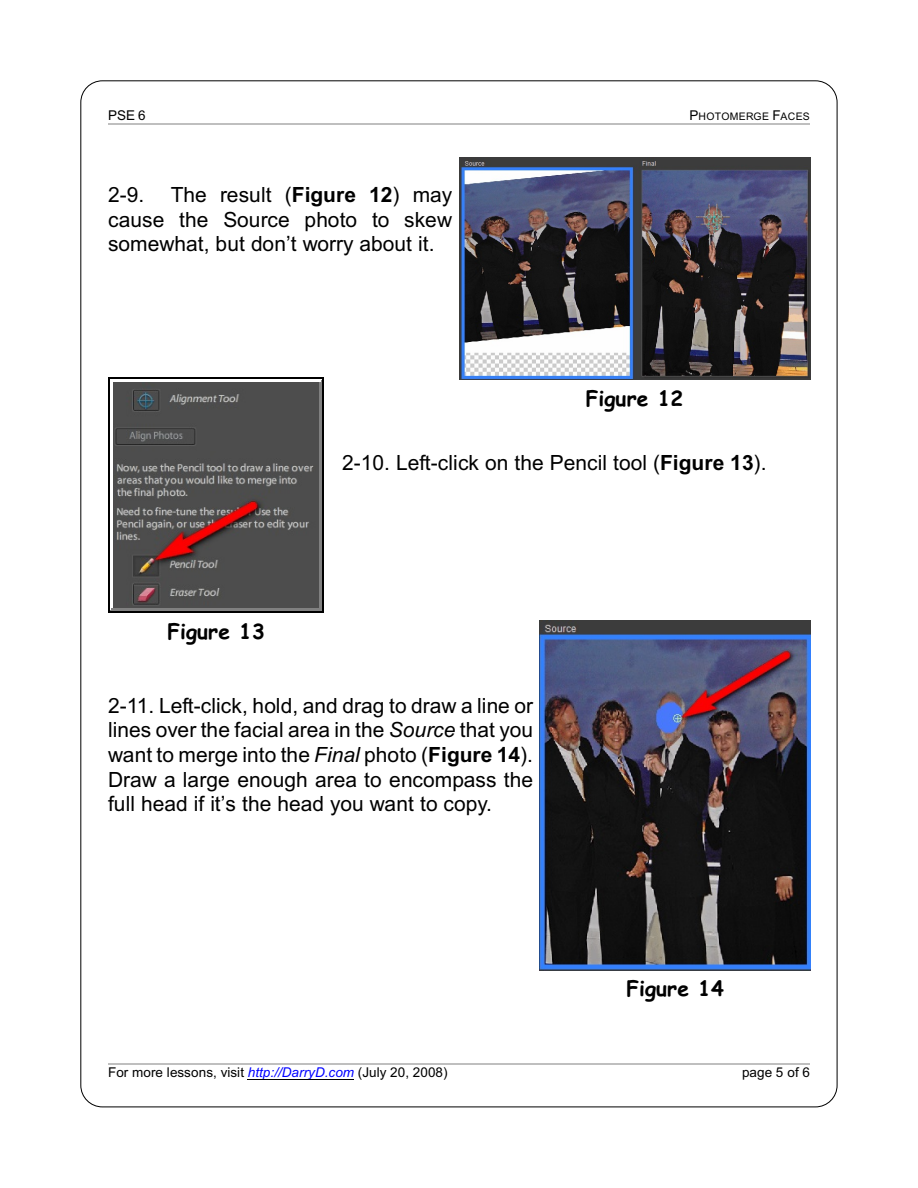
<style>
.page{position:relative;width:918px;height:1188px;background:#fff}
.page>*{position:absolute;margin:0;border:0;box-sizing:border-box;transform-origin:0 0}
.t1{font:21px/24.5px "Arial";letter-spacing:.005em;color:#000;text-align:justify}
.t2{font:700 21px "Comic Sans MS";color:#000}
.t3{font:13.5px "Arial";letter-spacing:.005em;color:#000}
.t4{font:10.5px "Arial";letter-spacing:.025em;color:#000}
.s1{font-size:13.5px}
.s2{font-weight:700}
.s3{font-style:italic}
.s4{font-style:italic;color:#00f}
</style>
<div class="page">
<hr style="left:108px;top:123px;width:702px;height:1px;background:#bfbfbf">
<hr style="left:248px;top:1079px;width:106px;height:1px;background:#000">
<hr style="left:108px;top:1063px;width:702px;height:1px;background:#bfbfbf">
<img style="left:459px;top:158px;width:351px;height:222px">
<img style="left:112px;top:382px;width:208px;height:227px">
<hr style="left:320px;top:380px;width:1px;height:230px;background:#808080">
<hr style="left:111px;top:380px;width:210px;height:1px;background:#fff">
<hr style="left:111px;top:609px;width:210px;height:1px;background:#808080">
<hr style="left:321px;top:379px;width:1px;height:232px;background:#808080">
<hr style="left:109px;top:379px;width:213px;height:1px;background:#fff">
<hr style="left:109px;top:610px;width:213px;height:1px;background:#808080">
<hr style="left:108px;top:377px;width:1px;height:236px;background:#000">
<hr style="left:322px;top:377px;width:2px;height:236px;background:#000">
<hr style="left:108px;top:377px;width:216px;height:1px;background:#000">
<hr style="left:108px;top:611px;width:216px;height:2px;background:#000">
<img style="left:540px;top:621px;width:270px;height:349px">
<p class="t3" style="left:108px;top:111px;width:39px">PSE 6</p>
<p class="t4" style="left:690px;top:113px;width:122px"><span class="s1">P</span>HOTOMERGE <span class="s1">F</span>ACES</p>
<p class="t1" style="left:108px;top:185px;width:346px;text-indent:63px">The result (<span class="s2">Figure 12</span>) may cause the Source photo to skew somewhat, but don’t worry about it.</p>
<p class="t1" style="left:108px;top:185px;width:38px">2-9.</p>
<p class="t2" style="left:586px;top:389px;width:99px">Figure 12</p>
<p class="t2" style="left:167px;top:623px;width:99px">Figure 13</p>
<p class="t1" style="left:342px;top:452px;width:426px">2-10. Left-click on the Pencil tool (<span class="s2">Figure 13</span>).</p>
<p class="t1" style="left:108px;top:695px;width:427px">2-11. Left-click, hold, and drag to draw a line or lines over the facial area in the <span class="s3">Source</span> that you want to merge into the <span class="s3">Final</span> photo (<span class="s2">Figure 14</span>).<br>Draw a large enough area to encompass the full head if it’s the head you want to copy.</p>
<p class="t2" style="left:626px;top:979px;width:99px">Figure 14</p>
<p class="t3" style="left:108px;top:1067px;width:341px">For more lessons, visit <span class="s4">http://DarryD.com</span> (July 20, 2008)</p>
<p class="t3" style="left:742px;top:1067px;width:69px">page 5 of 6</p>
</div>
